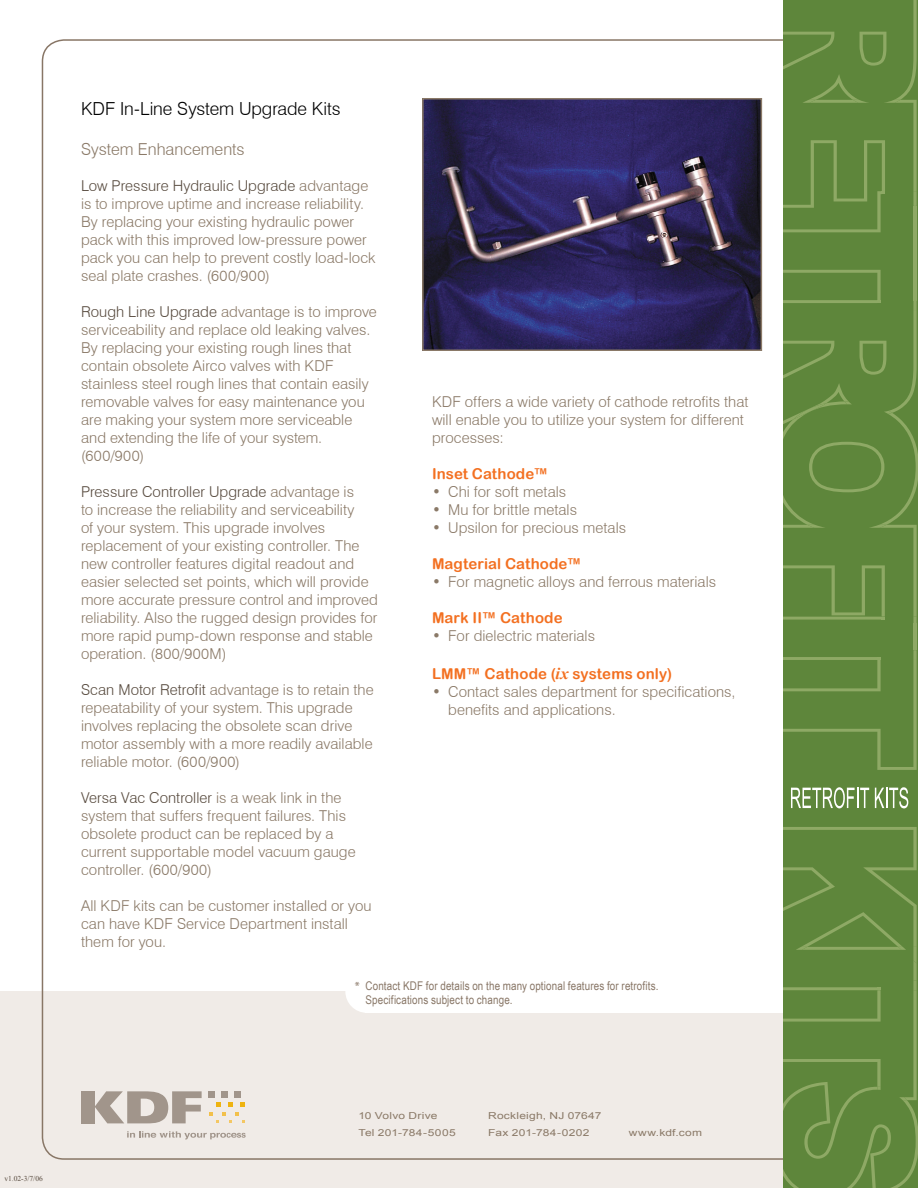
<style>
.page{position:relative;width:918px;height:1188px;background:#fff}
.page>*{position:absolute;margin:0;border:0;box-sizing:border-box;transform-origin:0 0}
.t1{font:300 18px "Swiss 721 BT";letter-spacing:-.005em;color:#000}
.t2{font:300 16.5px "Swiss 721 BT";color:#8a7967}
.t3{font:300 15px/18px "Swiss 721 BT";letter-spacing:.005em;color:#8a7967}
.t4{font:15px "Arial Rounded MT Bold";letter-spacing:.005em;color:#f37021}
.t5{font:12px "Arial Narrow";letter-spacing:.01em;color:#887666}
.t6{font:12px "Myriad Pro";color:#887666}
.t7{font:9.6px "Arial";letter-spacing:.02em;color:#8a7967;scale:1.25 1}
.t8{font:7.5px "Times New Roman";color:#584b3f}
.s1{color:#584b3f}
.s2{font-family:"Times New Roman";font-weight:700;font-style:italic;font-size:16.5px}
</style>
<div class="page">
<div style="left:0;top:991px;width:918px;height:197px;background:#f0ebe7"></div>
<div style="left:366px;top:965px;width:426px;height:48px;background:#fff"></div>
<div style="left:345px;top:970px;width:43px;height:43px;background:#fff;border-radius:50%"></div>
<svg style="left:127px;top:1131px;width:119px;height:8px"></svg>
<div style="left:81px;top:1091px;width:13px;height:32px;background:#a1958b"></div>
<svg style="left:95px;top:1091px;width:107px;height:32px"></svg>
<div style="left:234px;top:1091px;width:7px;height:7px;background:#a1958b"></div>
<div style="left:221px;top:1091px;width:7px;height:7px;background:#a1958b"></div>
<svg style="left:210px;top:1102px;width:35px;height:21px"></svg>
<div style="left:208px;top:1091px;width:7px;height:7px;background:#a1958b"></div>
<img style="left:425px;top:101px;width:334px;height:247px">
<div style="left:422px;top:98px;width:340px;height:253px;border:2px solid #8a7967"></div>
<div style="left:783px;top:0;width:135px;height:1188px;background:#5e863b"></div>
<svg style="left:783px;top:0;width:135px;height:770px"></svg>
<svg style="left:783px;top:827px;width:135px;height:361px"></svg>
<svg style="left:791px;top:787px;width:78px;height:21px"></svg>
<svg style="left:875px;top:787px;width:33px;height:21px"></svg>
<p class="t1" style="left:81px;top:97px;width:261px">KDF In-Line System Upgrade Kits</p>
<p class="t2" style="left:81px;top:139px;width:165px">System Enhancements</p>
<p class="t3" style="left:81px;top:177px;width:296px"><span class="s1">Low Pressure Hydraulic Upgrade</span> advantage is to improve uptime and increase reliability.<br>By replacing your existing hydraulic power pack with this improved low-pressure power pack you can help to prevent costly load-lock seal plate crashes. (600/900)</p>
<p class="t3" style="left:81px;top:303px;width:297px"><span class="s1">Rough Line Upgrade</span> advantage is to improve serviceability and replace old leaking valves.<br>By replacing your existing rough lines that contain obsolete Airco valves with KDF stainless steel rough lines that contain easily removable valves for easy maintenance you are making your system more serviceable and extending the life of your system. (600/900)</p>
<p class="t3" style="left:81px;top:483px;width:298px"><span class="s1">Pressure Controller Upgrade</span> advantage is<br>to increase the reliability and serviceability<br>of your system. This upgrade involves replacement of your existing controller. The new controller features digital readout and easier selected set points, which will provide more accurate pressure control and improved reliability. Also the rugged design provides for more rapid pump-down response and stable operation. (800/900M)</p>
<p class="t3" style="left:81px;top:681px;width:294px"><span class="s1">Scan Motor Retrofit</span> advantage is to retain the repeatability of your system. This upgrade involves replacing the obsolete scan drive motor assembly with a more readily available reliable motor. (600/900)</p>
<p class="t3" style="left:81px;top:789px;width:276px"><span class="s1">Versa Vac Controller</span> is a weak link in the system that suffers frequent failures. This obsolete product can be replaced by a current supportable model vacuum gauge controller. (600/900)</p>
<p class="t3" style="left:81px;top:897px;width:292px">All KDF kits can be customer installed or you can have KDF Service Department install them for you.</p>
<p class="t3" style="left:432px;top:393px;width:318px">KDF offers a wide variety of cathode retrofits that will enable you to utilize your system for different processes:</p>
<p class="t4" style="left:432px;top:465px;width:118px">Inset Cathode™</p>
<p class="t3" style="left:448px;top:483px;width:120px">Chi for soft metals</p>
<p class="t3" style="left:448px;top:501px;width:130px">Mu for brittle metals</p>
<p class="t3" style="left:448px;top:519px;width:179px">Upsilon for precious metals</p>
<p class="t4" style="left:432px;top:555px;width:151px">Magterial Cathode™</p>
<p class="t3" style="left:448px;top:573px;width:269px">For magnetic alloys and ferrous materials</p>
<p class="t4" style="left:432px;top:609px;width:132px">Mark II™ Cathode</p>
<p class="t3" style="left:448px;top:627px;width:148px">For dielectric materials</p>
<p class="t4" style="left:432px;top:665px;width:241px">LMM™ Cathode (<span class="s2">ix</span> systems only)</p>
<p class="t3" style="left:448px;top:683px;width:289px">Contact sales department for specifications, benefits and applications.</p>
<p class="t3" style="left:432px;top:483px;width:10px;text-align:justify">• • •</p>
<p class="t3" style="left:432px;top:573px;width:10px">•</p>
<p class="t3" style="left:432px;top:627px;width:10px">•</p>
<p class="t3" style="left:432px;top:683px;width:10px">•</p>
<p class="t5" style="left:365px;top:979px;width:295px">Contact KDF for details on the many optional features for retrofits.</p>
<p class="t5" style="left:365px;top:993px;width:149px">Specifications subject to change.</p>
<p class="t6" style="left:355px;top:979px;width:6px">*</p>
<p class="t8" style="left:4px;top:1173px;width:40px">v1.02-3/7/06</p>
<p class="t7" style="left:358px;top:1110px;width:65px">10 Volvo Drive</p>
<p class="t7" style="left:358px;top:1126px;width:79px">Tel 201-784-5005</p>
<p class="t7" style="left:488px;top:1110px;width:92px">Rockleigh, NJ 07647</p>
<p class="t7" style="left:488px;top:1126px;width:82px">Fax 201-784-0202</p>
<p class="t7" style="left:629px;top:1126px;width:60px">www.kdf.com</p>
</div>
